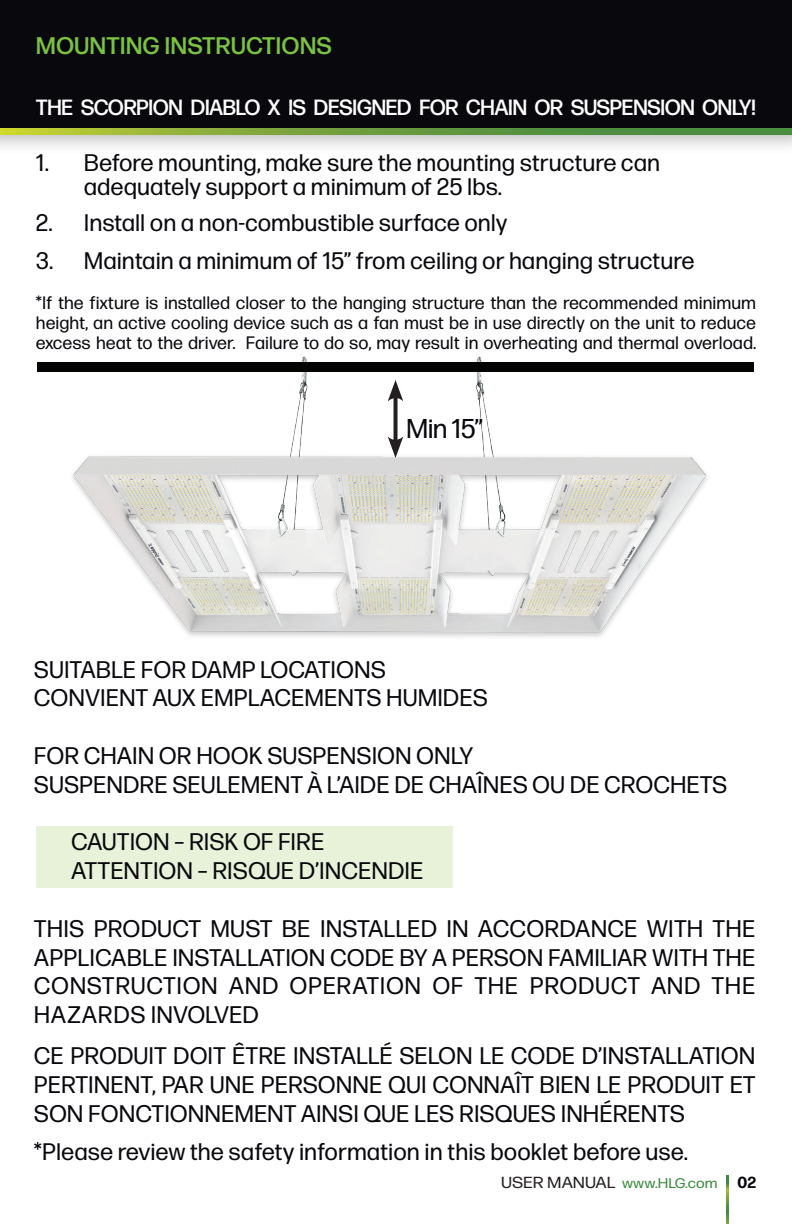
<style>
.page{position:relative;width:792px;height:1224px;background:#fff}
.page>*{position:absolute;margin:0;border:0;box-sizing:border-box;transform-origin:0 0}
.t1{font:27.2px "Forma DJR Micro";color:#08080d}
.t2{font:24px/28.8px "Forma DJR Micro";color:#08080d}
.t3{font:500 24px "Forma DJR Micro";color:#7bc142}
.t4{font:500 22px "Forma DJR Micro";letter-spacing:-.035em;color:#fff}
.t5{font:18px/20px "Forma DJR Micro";color:#08080d;text-align:justify}
.t6{font:700 16px "Forma DJR Micro";color:#08080d}
.t7{font:14px "Forma DJR Micro";color:#3b8940;scale:1.1 1}
.s1{font-size:16px;color:#231f20}
</style>
<div class="page">
<div style="left:0;top:0;width:792px;height:155px;background:#231f20;opacity:.3"></div>
<div style="left:36px;top:827px;width:416px;height:61px;background:#e7f2d8"></div>
<svg style="left:0;top:128px;width:792px;height:6px;background:#73a23c"></svg>
<div style="left:0;top:0;width:792px;height:128px;background:#08080d"></div>
<img style="left:72px;top:356px;width:635px;height:281px">
<div style="left:37px;top:362px;width:717px;height:10px;background:#040503"></div>
<svg style="left:394px;top:401px;width:4px;height:35px"></svg>
<svg style="left:388px;top:380px;width:15px;height:21px"></svg>
<svg style="left:388px;top:436px;width:15px;height:22px"></svg>
<svg style="left:726px;top:1176px;width:3px;height:48px"></svg>
<p class="t3" style="left:36px;top:30px;width:298px">MOUNTING INSTRUCTIONS</p>
<p class="t4" style="left:36px;top:93px;width:722px">THE SCORPION DIABLO X IS DESIGNED FOR CHAIN OR SUSPENSION ONLY!</p>
<p class="t2" style="left:84px;top:150px;width:578px;line-height:24px;text-indent:-48px">1. Before mounting, make sure the mounting structure can adequately support a minimum of 25 lbs.</p>
<p class="t2" style="left:36px;top:207px;width:473px">2. Install on a non-combustible surface only</p>
<p class="t2" style="left:36px;top:245px;width:660px">3. Maintain a minimum of 15” from ceiling or hanging structure</p>
<p class="t5" style="left:36px;top:292px;width:722px">*If the fixture is installed closer to the hanging structure than the recommended minimum height, an active cooling device such as a fan must be in use directly on the unit to reduce excess heat to the driver. Failure to do so, may result in overheating and thermal overload.</p>
<p class="t1" style="left:406px;top:412px;width:79px">Min 15”</p>
<p class="t2" style="left:34px;top:654px;width:455px">SUITABLE FOR DAMP LOCATIONS<br>CONVIENT AUX EMPLACEMENTS HUMIDES</p>
<p class="t2" style="left:34px;top:740px;width:695px">FOR CHAIN OR HOOK SUSPENSION ONLY<br>SUSPENDRE SEULEMENT À L’AIDE DE CHAÎNES OU DE CROCHETS</p>
<p class="t2" style="left:71px;top:827px;width:354px">CAUTION – RISK OF FIRE<br>ATTENTION – RISQUE D’INCENDIE</p>
<p class="t2" style="left:34px;top:913px;width:723px;text-align:justify">THIS PRODUCT MUST BE INSTALLED IN ACCORDANCE WITH THE APPLICABLE INSTALLATION CODE BY A PERSON FAMILIAR WITH THE CONSTRUCTION AND OPERATION OF THE PRODUCT AND THE HAZARDS INVOLVED</p>
<p class="t2" style="left:34px;top:1040px;width:723px;text-align:justify">CE PRODUIT DOIT ÊTRE INSTALLÉ SELON LE CODE D’INSTALLATION PERTINENT, PAR UNE PERSONNE QUI CONNAÎT BIEN LE PRODUIT ET SON FONCTIONNEMENT AINSI QUE LES RISQUES INHÉRENTS</p>
<p class="t2" style="left:34px;top:1136px;width:656px">*Please review the safety information in this booklet before use.</p>
<p class="t7" style="left:501px;top:1174px;width:198px"><span class="s1">USER MANUAL</span> www.HLG.com</p>
<p class="t6" style="left:738px;top:1172px;width:20px">02</p>
</div>
